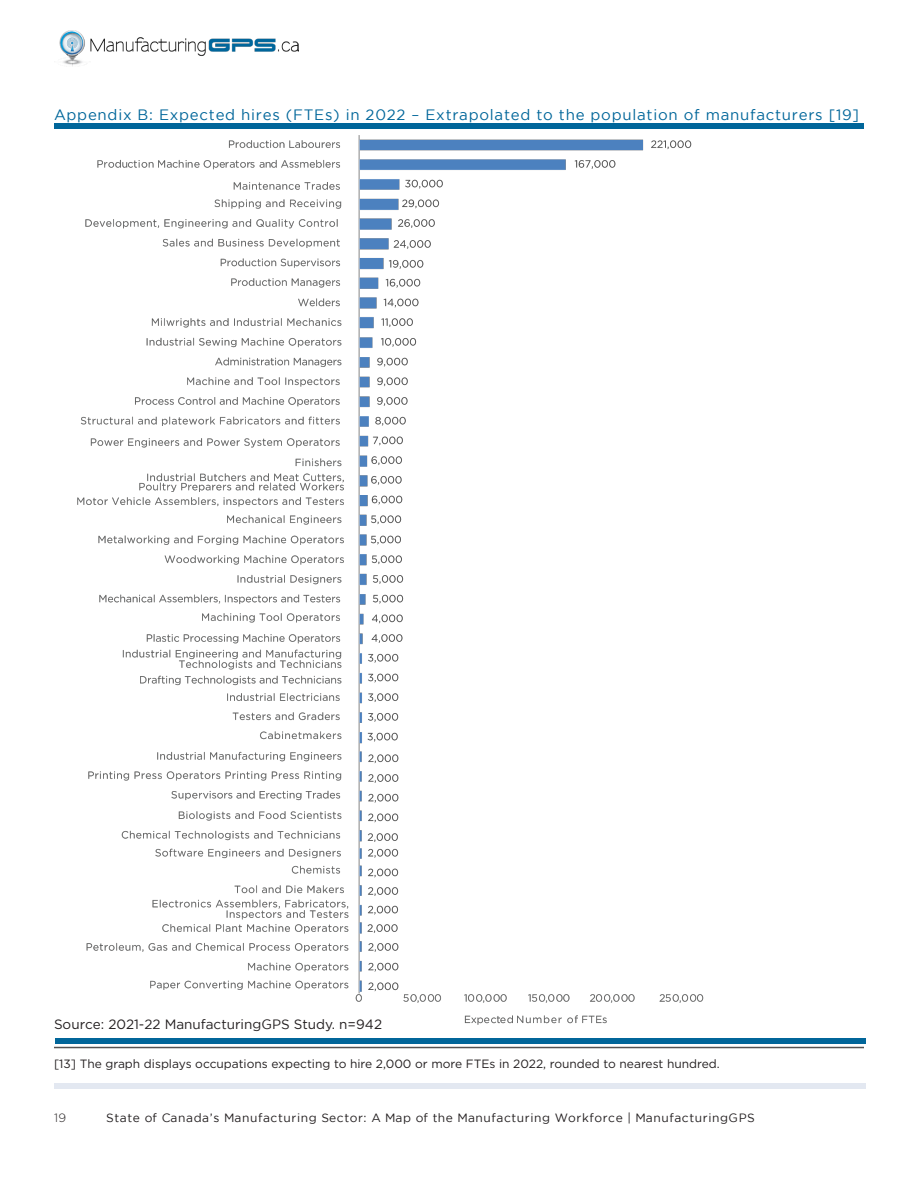
<style>
.page{position:relative;width:918px;height:1188px;background:#fff}
.page>*{position:absolute;margin:0;border:0;box-sizing:border-box;transform-origin:0 0}
.Gotham{font:15px "Gotham";letter-spacing:.05em;color:#01669a}
.Gotham-2{font:13.5px "Gotham";color:#231f20}
.Gotham-3{font:12px "Gotham";color:#231f20}
.Gotham-4{font:12px "Gotham";letter-spacing:.05em;color:#231f20}
.t1{font:300 12px "Gotham";color:#231f20}
</style>
<div class="page">
<div style="left:54px;top:1083px;width:812px;height:6px;background:#e3e8f1"></div>
<img style="left:59px;top:30px;width:239px;height:36px">
<hr style="left:54px;top:1047px;width:810px;height:1px;background:#535353">
<img style="left:77px;top:135px;width:627px;height:889px">
<div style="left:54px;top:124px;width:810px;height:5px;background:#01669a"></div>
<div style="left:56px;top:1038px;width:810px;height:6px;background:#01669a"></div>
<p class="Gotham" style="left:54px;top:106px;width:807px">Appendix B: Expected hires (FTEs) in 2022 – Extrapolated to the population of manufacturers [19]</p>
<p class="Gotham-2" style="left:54px;top:1017px;width:330px">Source: 2021-22 ManufacturingGPS Study. n=942</p>
<p class="Gotham-3" style="left:54px;top:1057px;width:667px">[13] The graph displays occupations expecting to hire 2,000 or more FTEs in 2022, rounded to nearest hundred.</p>
<p class="t1" style="left:54px;top:1112px;width:14px">19</p>
<p class="Gotham-4" style="left:106px;top:1112px;width:650px">State of Canada’s Manufacturing Sector: A Map of the Manufacturing Workforce | ManufacturingGPS</p>
</div>
